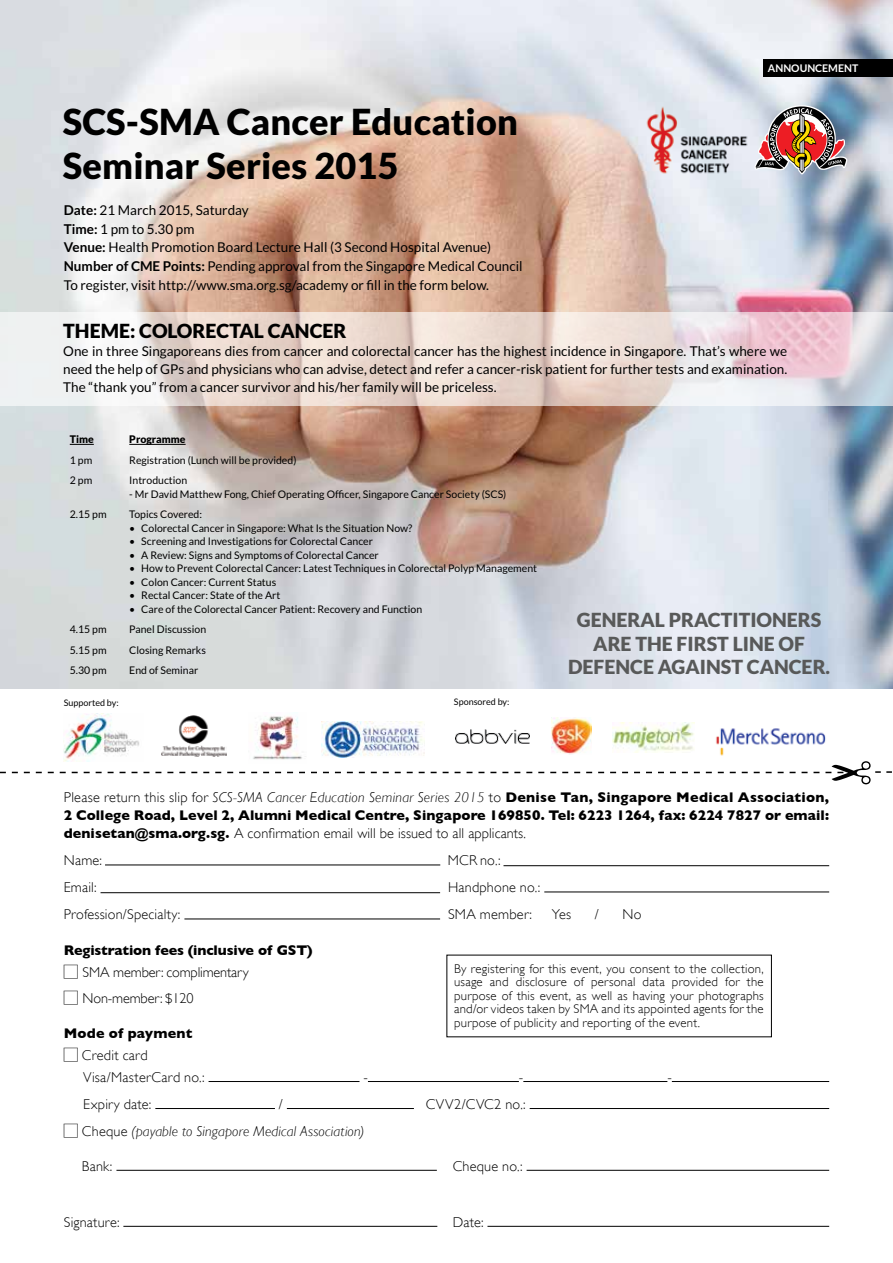
<style>
.page{position:relative;width:893px;height:1263px;background:#fff}
.page>*{position:absolute;margin:0;border:0;box-sizing:border-box;transform-origin:0 0}
.t1{font:900 36px/43.2px "Lato";letter-spacing:.005em;color:#000}
.t2{font:900 19.5px/23.4px "Lato";color:#585959;text-align:center}
.t3{font:900 19.5px "Lato";color:#000}
.t4{font:700 14.25px/18px "Gill Sans";letter-spacing:.005em;color:#000}
.t5{font:300 14.25px "Gill Sans";letter-spacing:.015em;color:#000}
.t6{font:italic 300 14.25px "Gill Sans";letter-spacing:.01em;color:#000}
.t7{font:300 14.25px "Gill Sans";letter-spacing:-.01em;color:#000}
.t8{font:13.5px/18.8px "Lato";color:#000}
.t9{font:300 12.75px/13.5px "Gill Sans";letter-spacing:.015em;color:#000;text-align:justify}
.t10{font:10.5px "Lato";color:#000}
.t11{font:900 10.5px "Lato";color:#000}
.t12{font:700 10.5px "Lato";color:#fff}
.t13{font:9px "Lato";color:#000}
.s1{font-weight:700}
.s2{font-weight:300}
.s3{font-weight:300;font-style:italic}
.s4{font-family:"Apple Gothic";font-weight:400}
.s5{font-family:"Apple Gothic";font-weight:400;font-style:normal}
.s6{font-style:normal}
</style>
<div class="page">
<img style="left:0;top:0;width:893px;height:689px">
<div style="left:764px;top:60px;width:129px;height:17px;background:#000"></div>
<svg style="left:754px;top:105px;width:93px;height:69px;background:#a2827c"></svg>
<hr style="left:105px;top:864px;width:335px;height:1px;background:#000">
<hr style="left:503px;top:865px;width:326px;height:1px;background:#000">
<hr style="left:101px;top:892px;width:339px;height:1px;background:#000">
<hr style="left:544px;top:891px;width:285px;height:1px;background:#000">
<hr style="left:184px;top:918px;width:256px;height:1px;background:#000">
<hr style="left:209px;top:1081px;width:150px;height:1px;background:#000">
<hr style="left:368px;top:1081px;width:151px;height:1px;background:#000">
<hr style="left:523px;top:1081px;width:144px;height:1px;background:#000">
<hr style="left:672px;top:1081px;width:157px;height:1px;background:#000">
<hr style="left:155px;top:1108px;width:120px;height:1px;background:#000">
<hr style="left:287px;top:1108px;width:127px;height:1px;background:#000">
<hr style="left:530px;top:1108px;width:299px;height:1px;background:#000">
<hr style="left:116px;top:1170px;width:321px;height:1px;background:#000">
<hr style="left:527px;top:1170px;width:302px;height:1px;background:#000">
<hr style="left:123px;top:1226px;width:314px;height:1px;background:#000">
<hr style="left:487px;top:1226px;width:342px;height:1px;background:#000">
<svg style="left:70px;top:444px;width:24px;height:1px"></svg>
<hr style="left:129px;top:444px;width:57px;height:1px;background:#000">
<svg style="left:0;top:312px;width:893px;height:94px"></svg>
<svg style="left:0;top:761px;width:892px;height:23px"></svg>
<img style="left:64px;top:713px;width:75px;height:48px">
<img style="left:162px;top:715px;width:65px;height:41px">
<img style="left:248px;top:716px;width:58px;height:48px">
<img style="left:455px;top:730px;width:75px;height:13px">
<img style="left:552px;top:718px;width:39px;height:36px">
<img style="left:612px;top:723px;width:82px;height:30px">
<img style="left:322px;top:721px;width:103px;height:36px">
<img style="left:639px;top:99px;width:115px;height:81px">
<img style="left:716px;top:728px;width:110px;height:28px">
<h1 class="t1" style="left:63px;top:100px;width:457px">SCS-SMA Cancer Education<br>Seminar Series 2015</h1>
<p class="t8" style="left:64px;top:201px;width:460px"><span class="s1">Date:</span> 21 March 2015, Saturday<br><span class="s1">Time:</span> 1 pm to 5.30 pm<br><span class="s1">Venue:</span> Health Promotion Board Lecture Hall (3 Second Hospital Avenue)<br><span class="s1">Number of CME Points:</span> Pending approval from the Singapore Medical Council To register, visit http://www.sma.org.sg/academy or fill in the form below.</p>
<p class="t12" style="left:768px;top:62px;width:92px">ANNOUNCEMENT</p>
<h2 class="t3" style="left:63px;top:320px;width:285px">THEME: COLORECTAL CANCER</h2>
<p class="t8" style="left:63px;top:342px;width:725px;line-height:18px;text-align:justify">One in three Singaporeans dies from cancer and colorectal cancer has the highest incidence in Singapore. That’s where we need the help of GPs and physicians who can advise, detect and refer a cancer-risk patient for further tests and examination.<br>The “thank you” from a cancer survivor and his/her family will be priceless.</p>
<p class="t11" style="left:70px;top:433px;width:26px">Time</p>
<p class="t11" style="left:129px;top:433px;width:58px">Programme</p>
<p class="t10" style="left:70px;top:454px;width:24px">1 pm</p>
<p class="t10" style="left:129px;top:454px;width:169px">Registration (Lunch will be provided)</p>
<p class="t10" style="left:70px;top:475px;width:24px">2 pm</p>
<p class="t10" style="left:129px;top:475px;width:59px">Introduction</p>
<p class="t10" style="left:129px;top:488px;width:379px">- Mr David Matthew Fong, Chief Operating Officer, Singapore Cancer Society (SCS)</p>
<p class="t10" style="left:70px;top:508px;width:38px">2.15 pm</p>
<p class="t10" style="left:129px;top:508px;width:74px">Topics Covered:</p>
<p class="t10" style="left:129px;top:522px;width:285px">• Colorectal Cancer in Singapore: What Is the Situation Now?</p>
<p class="t10" style="left:129px;top:535px;width:245px">• Screening and Investigations for Colorectal Cancer</p>
<p class="t10" style="left:129px;top:549px;width:251px">• A Review: Signs and Symptoms of Colorectal Cancer</p>
<p class="t10" style="left:129px;top:562px;width:409px">• How to Prevent Colorectal Cancer: Latest Techniques in Colorectal Polyp Management</p>
<p class="t10" style="left:129px;top:576px;width:148px">• Colon Cancer: Current Status</p>
<p class="t10" style="left:129px;top:589px;width:153px">• Rectal Cancer: State of the Art</p>
<p class="t10" style="left:129px;top:603px;width:294px">• Care of the Colorectal Cancer Patient: Recovery and Function</p>
<p class="t10" style="left:70px;top:623px;width:38px">4.15 pm</p>
<p class="t10" style="left:129px;top:623px;width:78px">Panel Discussion</p>
<p class="t10" style="left:70px;top:644px;width:38px">5.15 pm</p>
<p class="t10" style="left:129px;top:644px;width:78px">Closing Remarks</p>
<p class="t10" style="left:70px;top:664px;width:38px">5.30 pm</p>
<p class="t10" style="left:129px;top:664px;width:71px">End of Seminar</p>
<p class="t13" style="left:64px;top:697px;width:56px">Supported by:</p>
<p class="t13" style="left:454px;top:697px;width:57px">Sponsored by:</p>
<h2 class="t2" style="left:568px;top:608px;width:264px">GENERAL PRACTITIONERS<br>ARE THE FIRST LINE OF<br>DEFENCE AGAINST CANCER.</h2>
<p class="t4" style="left:64px;top:788px;width:767px;text-align:justify"><span class="s2">Please return this slip for</span> <span class="s3">SCS-SMA Cancer Education Seminar Series 2015</span> <span class="s2">to</span> Denise Tan, Singapore Medical Association, 2 College Road, Level 2, Alumni Medical Centre, Singapore 169850. Tel: 6223 1264, fax: 6224 7827 or email: denisetan@sma.org.sg. <span class="s2">A confirmation email will be issued to all applicants.</span></p>
<h3 class="t5" style="left:64px;top:852px;width:40px">Name:</h3>
<h3 class="t5" style="left:448px;top:852px;width:54px">MCR no.:</h3>
<h3 class="t5" style="left:64px;top:879px;width:34px">Email:</h3>
<h3 class="t5" style="left:448px;top:879px;width:94px">Handphone no.:</h3>
<h3 class="t5" style="left:64px;top:906px;width:118px">Profession/Specialty:</h3>
<h3 class="t5" style="left:448px;top:906px;width:85px">SMA member:</h3>
<h3 class="t5" style="left:552px;top:906px;width:21px">Yes</h3>
<h3 class="t5" style="left:595px;top:906px;width:6px">/</h3>
<h3 class="t5" style="left:623px;top:906px;width:20px">No</h3>
<h3 class="t4" style="left:64px;top:939px;width:250px;line-height:22px">Registration fees (inclusive of GST) <span class="s4">☐</span> <span class="s2">SMA member: complimentary</span></h3>
<h3 class="t7" style="left:64px;top:990px;width:131px"><span class="s4">☐</span> Non-member: $120</h3>
<h3 class="t4" style="left:64px;top:1022px;width:130px;line-height:22px">Mode of payment <span class="s4">☐</span> <span class="s2">Credit card</span></h3>
<h3 class="t5" style="left:83px;top:1069px;width:123px">Visa/MasterCard no.:</h3>
<h3 class="t5" style="left:363px;top:1069px;width:6px">-</h3>
<h3 class="t5" style="left:519px;top:1069px;width:6px">-</h3>
<h3 class="t5" style="left:667px;top:1069px;width:6px">-</h3>
<h3 class="t5" style="left:83px;top:1096px;width:70px">Expiry date:</h3>
<h3 class="t5" style="left:279px;top:1096px;width:6px">/</h3>
<h3 class="t5" style="left:426px;top:1096px;width:101px">CVV2/CVC2 no.:</h3>
<h3 class="t6" style="left:64px;top:1123px;width:302px"><span class="s5">☐</span> <span class="s6">Cheque</span> (payable to Singapore Medical Association)</h3>
<h3 class="t5" style="left:82px;top:1158px;width:32px">Bank:</h3>
<h3 class="t5" style="left:453px;top:1158px;width:71px">Cheque no.:</h3>
<p class="t9" style="left:454px;top:962px;width:311px">By registering for this event, you consent to the collection, usage and disclosure of personal data provided for the purpose of this event, as well as having your photographs and/or videos taken by SMA and its appointed agents for the purpose of publicity and reporting of the event.</p>
<h3 class="t5" style="left:64px;top:1214px;width:57px">Signature:</h3>
<h3 class="t5" style="left:453px;top:1214px;width:32px">Date:</h3>
</div>
